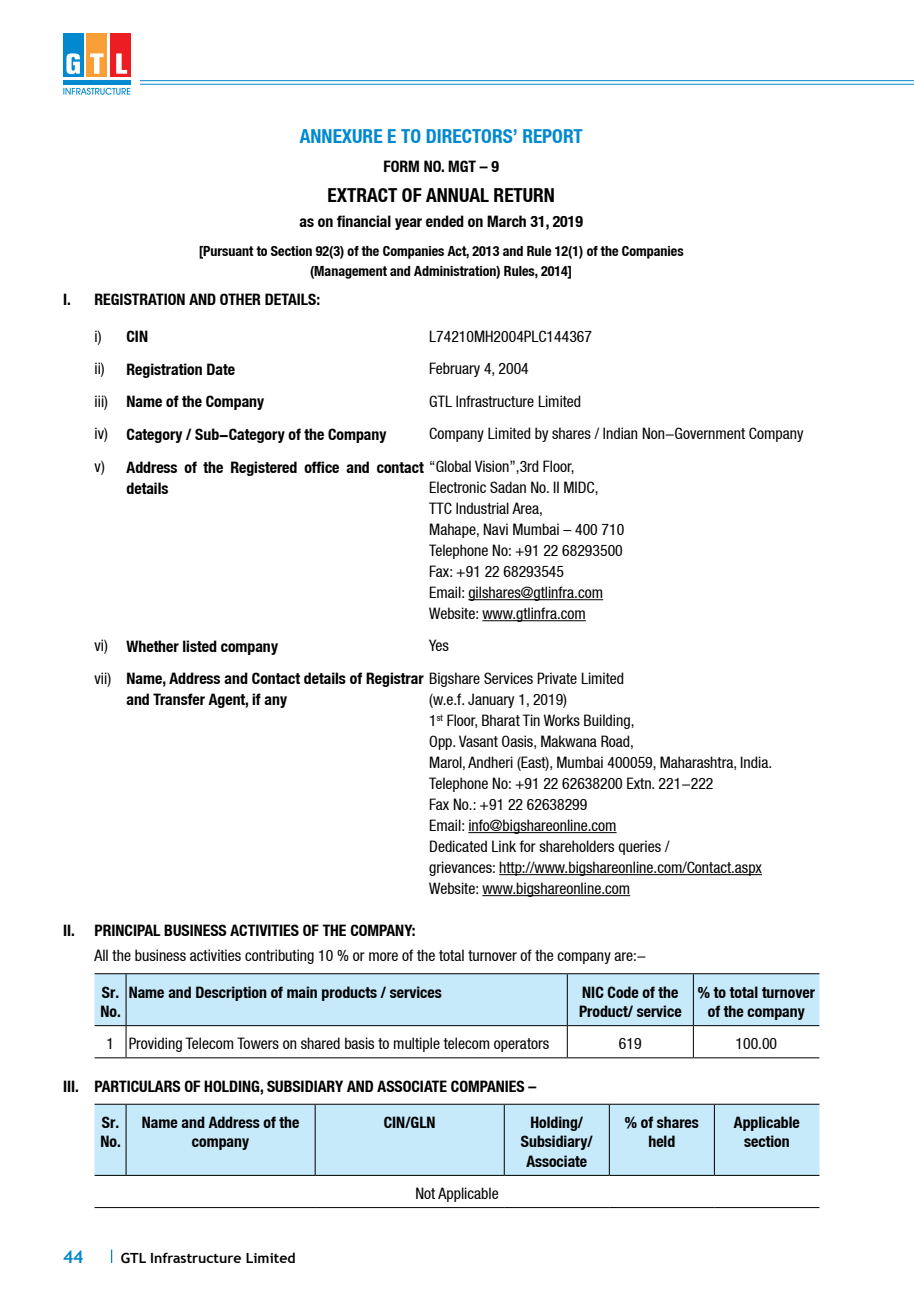
<style>
.page{position:relative;width:914px;height:1292px;background:#fff}
.page>*{position:absolute;margin:0;border:0;box-sizing:border-box;transform-origin:0 0}
.t1{font:700 condensed 19.25px "Helvetica Neue LT";color:#0089cf}
.t2{font:700 condensed 19.25px "Helvetica Neue LT";color:#000}
.t3{font:700 17.5px "Trebuchet MS";color:#0089cf}
.t4{font:condensed 15.75px/21px "Helvetica Neue LT";color:#000}
.t5{font:700 condensed 15.75px/19.2px "Helvetica Neue LT";color:#000;text-align:center}
.t6{font:700 condensed 14px/19.2px "Helvetica Neue LT";color:#000;text-align:center}
.t7{font:700 14px "Trebuchet MS";color:#000}
.s1{font-weight:400}
.s2{font-weight:700}
</style>
<div class="page">
<svg style="left:83px;top:34px;width:4px;height:43px"></svg>
<hr style="left:63px;top:80px;width:68px;height:4px;background:#0089cf">
<div style="left:63px;top:34px;width:20px;height:43px;background:#0089cf"></div>
<div style="left:87px;top:34px;width:20px;height:43px;background:#f99f38"></div>
<div style="left:110px;top:34px;width:21px;height:43px;background:#ed1d24"></div>
<svg style="left:116px;top:53px;width:11px;height:21px"></svg>
<svg style="left:90px;top:53px;width:13px;height:21px"></svg>
<svg style="left:66px;top:53px;width:14px;height:21px"></svg>
<svg style="left:63px;top:88px;width:67px;height:7px"></svg>
<hr style="left:140px;top:80px;width:774px;height:1px;background:#0089cf">
<hr style="left:140px;top:84px;width:774px;height:1px;background:#0089cf">
<svg style="left:111px;top:1249px;width:1px;height:14px"></svg>
<hr style="left:468px;top:599px;width:135px;height:1px;background:#000">
<hr style="left:482px;top:620px;width:104px;height:1px;background:#000">
<hr style="left:468px;top:832px;width:148px;height:1px;background:#000">
<hr style="left:499px;top:874px;width:263px;height:1px;background:#000">
<hr style="left:482px;top:895px;width:148px;height:1px;background:#000">
<div style="left:94px;top:974px;width:725px;height:51px;background:#c7eafb"></div>
<hr style="left:94px;top:973px;width:32px;height:1px;background:#000">
<hr style="left:126px;top:973px;width:441px;height:1px;background:#000">
<hr style="left:126px;top:974px;width:1px;height:51px;background:#000">
<hr style="left:567px;top:973px;width:126px;height:1px;background:#000">
<hr style="left:567px;top:974px;width:1px;height:51px;background:#000">
<hr style="left:693px;top:973px;width:126px;height:1px;background:#000">
<hr style="left:693px;top:974px;width:1px;height:51px;background:#000">
<hr style="left:94px;top:1025px;width:32px;height:1px;background:#000">
<hr style="left:126px;top:1025px;width:441px;height:1px;background:#000">
<hr style="left:126px;top:1026px;width:1px;height:31px;background:#000">
<hr style="left:567px;top:1025px;width:126px;height:1px;background:#000">
<hr style="left:567px;top:1026px;width:1px;height:31px;background:#000">
<hr style="left:693px;top:1025px;width:126px;height:1px;background:#000">
<hr style="left:693px;top:1026px;width:1px;height:31px;background:#000">
<hr style="left:94px;top:1057px;width:32px;height:1px;background:#000">
<hr style="left:126px;top:1057px;width:441px;height:1px;background:#000">
<hr style="left:567px;top:1057px;width:126px;height:1px;background:#000">
<hr style="left:693px;top:1057px;width:126px;height:1px;background:#000">
<div style="left:94px;top:1104px;width:725px;height:71px;background:#c7eafb"></div>
<hr style="left:94px;top:1103px;width:32px;height:1px;background:#000">
<hr style="left:126px;top:1103px;width:189px;height:1px;background:#000">
<hr style="left:126px;top:1104px;width:1px;height:71px;background:#000">
<hr style="left:315px;top:1103px;width:189px;height:1px;background:#000">
<hr style="left:315px;top:1104px;width:1px;height:71px;background:#000">
<hr style="left:504px;top:1103px;width:105px;height:1px;background:#000">
<hr style="left:504px;top:1104px;width:1px;height:71px;background:#000">
<hr style="left:609px;top:1103px;width:105px;height:1px;background:#000">
<hr style="left:609px;top:1104px;width:1px;height:71px;background:#000">
<hr style="left:714px;top:1103px;width:105px;height:1px;background:#000">
<hr style="left:714px;top:1104px;width:1px;height:71px;background:#000">
<hr style="left:94px;top:1175px;width:32px;height:1px;background:#000">
<hr style="left:126px;top:1175px;width:189px;height:1px;background:#000">
<hr style="left:315px;top:1175px;width:189px;height:1px;background:#000">
<hr style="left:504px;top:1175px;width:105px;height:1px;background:#000">
<hr style="left:609px;top:1175px;width:105px;height:1px;background:#000">
<hr style="left:714px;top:1175px;width:105px;height:1px;background:#000">
<hr style="left:94px;top:1207px;width:32px;height:1px;background:#000">
<hr style="left:126px;top:1207px;width:189px;height:1px;background:#000">
<hr style="left:315px;top:1207px;width:189px;height:1px;background:#000">
<hr style="left:504px;top:1207px;width:105px;height:1px;background:#000">
<hr style="left:609px;top:1207px;width:105px;height:1px;background:#000">
<hr style="left:714px;top:1207px;width:105px;height:1px;background:#000">
<p class="t1" style="left:300px;top:124px;width:284px">ANNEXURE E TO DIRECTORS’ REPORT</p>
<p class="t5" style="left:383px;top:157px;width:117px">FORM NO. MGT – 9</p>
<p class="t2" style="left:327px;top:184px;width:229px">EXTRACT OF ANNUAL RETURN</p>
<p class="t5" style="left:299px;top:211px;width:285px">as on financial year ended on March 31, 2019</p>
<p class="t6" style="left:199px;top:241px;width:486px">[Pursuant to Section 92(3) of the Companies Act, 2013 and Rule 12(1) of the Companies (Management and Administration) Rules, 2014]</p>
<p class="t5" style="left:63px;top:290px;width:259px">I. REGISTRATION AND OTHER DETAILS:</p>
<p class="t5" style="left:94px;top:326px;width:55px"><span class="s1">i)</span> CIN</p>
<p class="t4" style="left:429px;top:325px;width:164px">L74210MH2004PLC144367</p>
<p class="t5" style="left:95px;top:359px;width:142px"><span class="s1">ii)</span> Registration Date</p>
<p class="t4" style="left:429px;top:358px;width:101px">February 4, 2004</p>
<p class="t5" style="left:95px;top:392px;width:171px"><span class="s1">iii)</span> Name of the Company</p>
<p class="t4" style="left:429px;top:390px;width:153px">GTL Infrastructure Limited</p>
<p class="t5" style="left:95px;top:424px;width:293px"><span class="s1">iv)</span> Category / Sub-Category of the Company</p>
<p class="t4" style="left:95px;top:417px;width:710px;line-height:33.1px;text-indent:335px">Company Limited by shares / Indian Non-Government Company v) <span class="s2">Address of the Registered office and contact</span> “Global Vision”,3rd Floor,</p>
<p class="t5" style="left:127px;top:478px;width:43px">details</p>
<p class="t4" style="left:429px;top:477px;width:196px">Electronic Sadan No. II MIDC,<br>TTC Industrial Area,<br>Mahape, Navi Mumbai – 400 710<br>Telephone No: +91 22 68293500<br>Fax: +91 22 68293545<br>Email: gilshares@gtlinfra.com<br>Website: www.gtlinfra.com</p>
<p class="t5" style="left:95px;top:636px;width:185px"><span class="s1">vi)</span> Whether listed company</p>
<p class="t5" style="left:95px;top:629px;width:531px;line-height:33.1px;text-align:left;text-indent:335px"><span class="s1">Yes<br>vii)</span> Name, Address and Contact details of Registrar <span class="s1">Bigshare Services Private Limited</span></p>
<p class="t5" style="left:126px;top:690px;width:162px">and Transfer Agent, if any</p>
<p class="t4" style="left:429px;top:689px;width:344px">(w.e.f. January 1, 2019)<br>1<sup>st</sup> Floor, Bharat Tin Works Building,<br>Opp. Vasant Oasis, Makwana Road,<br>Marol, Andheri (East), Mumbai 400059, Maharashtra, India.<br>Telephone No: +91 22 62638200 Extn. 221-222<br>Fax No.: +91 22 62638299<br>Email: info@bigshareonline.com<br>Dedicated Link for shareholders queries /<br>grievances: http://www.bigshareonline.com/Contact.aspx Website: www.bigshareonline.com</p>
<p class="t5" style="left:63px;top:921px;width:354px">II. PRINCIPAL BUSINESS ACTIVITIES OF THE COMPANY:</p>
<p class="t4" style="left:95px;top:944px;width:553px">All the business activities contributing 10 % or more of the total turnover of the company are:-</p>
<p class="t5" style="left:100px;top:982px;width:22px;text-align:left">Sr.<br>No.</p>
<p class="t5" style="left:129px;top:982px;width:314px">Name and Description of main products / services</p>
<p class="t5" style="left:579px;top:982px;width:104px;text-align:left">NIC Code of the<br>Product/ service</p>
<p class="t5" style="left:698px;top:982px;width:118px">% to total turnover of the company</p>
<p class="t4" style="left:106px;top:1033px;width:444px">1 Providing Telecom Towers on shared basis to multiple telecom operators</p>
<p class="t4" style="left:619px;top:1033px;width:24px">619</p>
<p class="t4" style="left:735px;top:1033px;width:43px">100.00</p>
<p class="t5" style="left:63px;top:1076px;width:475px">III. PARTICULARS OF HOLDING, SUBSIDIARY AND ASSOCIATE COMPANIES –</p>
<p class="t5" style="left:100px;top:1112px;width:22px;text-align:left">Sr.<br>No.</p>
<p class="t5" style="left:142px;top:1112px;width:159px">Name and Address of the company</p>
<p class="t5" style="left:384px;top:1112px;width:53px">CIN/GLN</p>
<p class="t5" style="left:521px;top:1112px;width:73px">Holding/<br>Subsidiary/<br>Associate</p>
<p class="t5" style="left:625px;top:1112px;width:76px">% of shares held</p>
<p class="t5" style="left:734px;top:1112px;width:67px">Applicable section</p>
<p class="t4" style="left:415px;top:1182px;width:85px">Not Applicable</p>
<p class="t3" style="left:63px;top:1245px;width:22px">44</p>
<p class="t7" style="left:121px;top:1249px;width:176px">GTL Infrastructure Limited</p>
</div>
